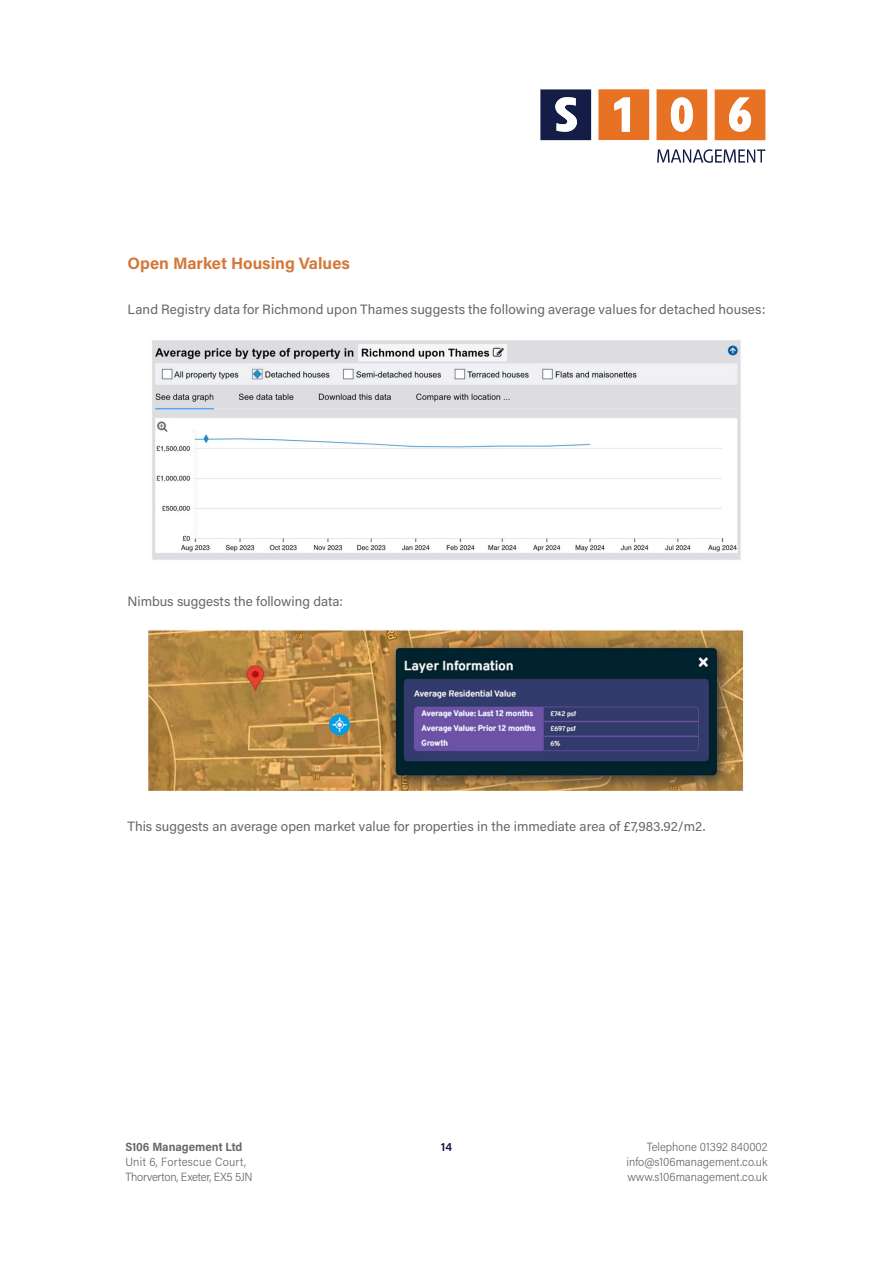
<style>
.page{position:relative;width:893px;height:1263px;background:#fff}
.page>*{position:absolute;margin:0;border:0;box-sizing:border-box;transform-origin:0 0}
.t1{font:700 16.5px "Acumin Pro";color:#d47939}
.t2{font:13.5px "Acumin Pro";letter-spacing:.005em;color:#67676a}
.t3{font:300 12px/15px "Acumin Pro Semi Cond";color:#67676a}
.t4{font:700 12px "Acumin Pro Semi Cond";color:#67676a}
.t5{font:600 12px "Acumin Pro";color:#0f173c}
</style>
<div class="page">
<svg style="left:657px;top:149px;width:108px;height:14px"></svg>
<svg style="left:598px;top:89px;width:51px;height:51px;background:#ea8744"></svg>
<svg style="left:656px;top:89px;width:51px;height:51px"></svg>
<svg style="left:540px;top:89px;width:51px;height:51px"></svg>
<svg style="left:715px;top:89px;width:50px;height:51px"></svg>
<img style="left:152px;top:340px;width:589px;height:220px">
<img style="left:148px;top:630px;width:596px;height:161px">
<p class="t1" style="left:128px;top:251px;width:224px">Open Market Housing Values</p>
<p class="t2" style="left:128px;top:300px;width:639px">Land Registry data for Richmond upon Thames suggests the following average values for detached houses:</p>
<p class="t2" style="left:128px;top:592px;width:217px">Nimbus suggests the following data:</p>
<p class="t2" style="left:128px;top:817px;width:579px">This suggests an average open market value for properties in the immediate area of £7,983.92/m2.</p>
<p class="t4" style="left:125px;top:1138px;width:118px">S106 Management Ltd</p>
<p class="t3" style="left:125px;top:1153px;width:129px">Unit 6, Fortescue Court,<br>Thorverton, Exeter, EX5 5JN</p>
<p class="t5" style="left:441px;top:1138px;width:13px">14</p>
<p class="t3" style="left:626px;top:1138px;width:143px;text-align:justify;text-indent:20px">Telephone 01392 840002 info@s106management.co.uk www.s106management.co.uk</p>
</div>
